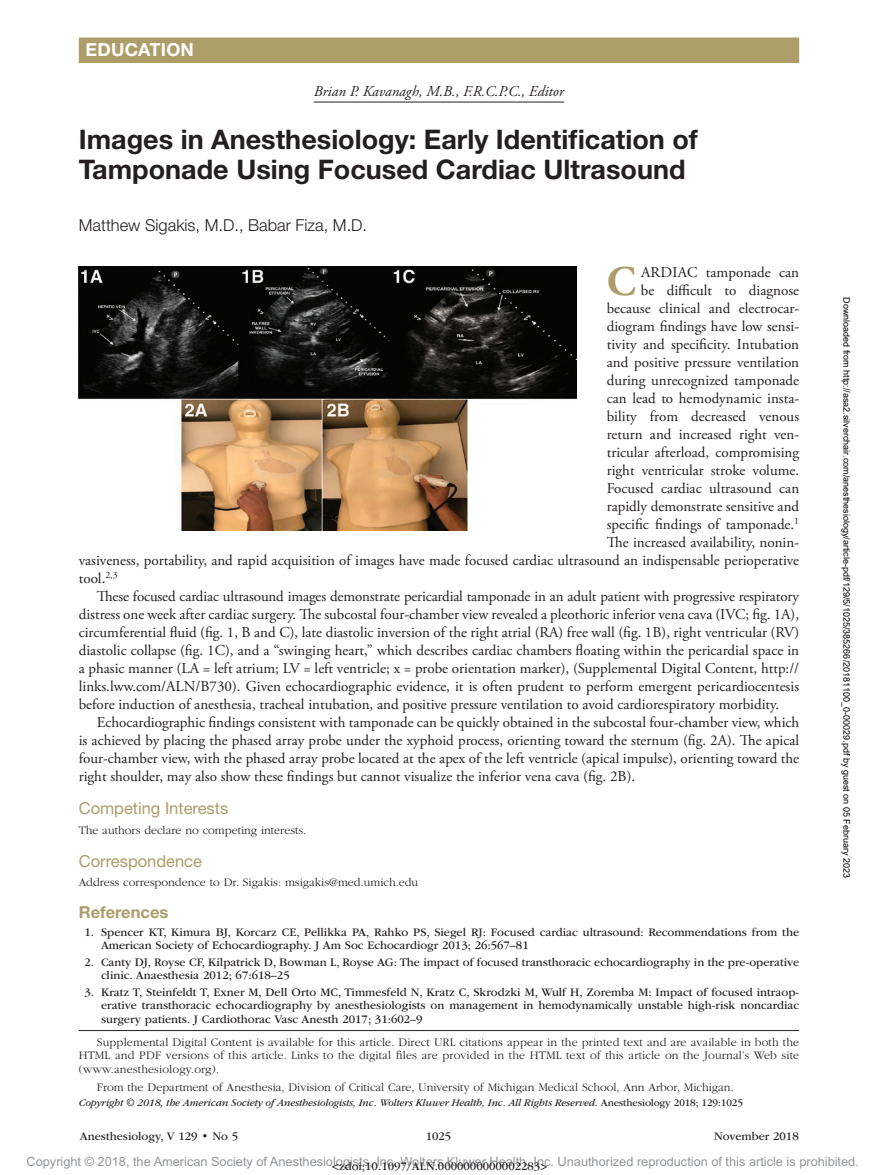
<style>
.page{position:relative;width:878px;height:1175px;background:#fff}
.page>*{position:absolute;margin:0;border:0;box-sizing:border-box;transform-origin:0 0}
.t1{font:700 42.15px "Adobe Garamond Pro";color:#ac9d69}
.t2{font:700 27px/30px "Helvetica Neue LT Std";color:#231f20}
.t3{font:700 18px "Helvetica Neue LT Std";letter-spacing:.015em;color:#fff}
.t4{font:300 16.5px "Helvetica Neue LT Std";color:#231f20}
.t5{font:16.5px "Helvetica Neue LT Std";color:#ac9d69}
.t6{font:700 16.5px "Helvetica Neue LT Std";color:#ac9d69}
.t7{font:15px "Adobe Garamond Pro";color:#231f20}
.t8{font:italic 15px "Adobe Garamond Pro";color:#231f20}
.t9{font:12.75px "Arial MT Std";color:#939598}
.t10{font:12px/13.5px "ITC Garamond Std";color:#231f20}
.t11{font:300 12px/13.5px "ITC Garamond Std";color:#231f20;text-align:justify}
.t12{font:italic 10.5px "ITC Garamond Std";letter-spacing:-.01em;color:#231f20}
.t13{font:9px "Arial";color:#000}
.s1{font-style:normal}
</style>
<div class="page">
<hr style="left:314px;top:102px;width:250px;height:1px;background:#231f20">
<img style="left:79px;top:266px;width:497px;height:264px">
<hr style="left:79px;top:1030px;width:720px;height:1px;background:#231f20">
<div style="left:79px;top:38px;width:720px;height:25px;background:#ac9d69"></div>
<p class="t3" style="left:86px;top:38px;width:110px">EDUCATION</p>
<p class="t8" style="left:314px;top:83px;width:252px">Brian P. Kavanagh, M.B., F.R.C.P.C., Editor</p>
<h2 class="t2" style="left:79px;top:124px;width:620px">Images in Anesthesiology: Early Identification of<br>Tamponade Using Focused Cardiac Ultrasound</h2>
<p class="t4" style="left:79px;top:215px;width:290px">Matthew Sigakis, M.D., Babar Fiza, M.D.</p>
<h1 class="t1" style="left:606px;top:257px;width:31px">C</h1>
<p class="t7" style="left:641px;top:263px;width:160px">ARDIAC tamponade can</p>
<p class="t7" style="left:641px;top:281px;width:160px">be difficult to diagnose</p>
<p class="t7" style="left:606px;top:299px;width:194px">because clinical and electrocar-</p>
<p class="t7" style="left:606px;top:317px;width:194px">diogram findings have low sensi-</p>
<p class="t7" style="left:606px;top:335px;width:194px">tivity and specificity. Intubation</p>
<p class="t7" style="left:606px;top:353px;width:194px">and positive pressure ventilation</p>
<p class="t7" style="left:606px;top:371px;width:194px">during unrecognized tamponade</p>
<p class="t7" style="left:606px;top:389px;width:194px">can lead to hemodynamic insta-</p>
<p class="t7" style="left:606px;top:407px;width:194px">bility from decreased venous</p>
<p class="t7" style="left:606px;top:425px;width:194px">return and increased right ven-</p>
<p class="t7" style="left:606px;top:443px;width:194px">tricular afterload, compromising</p>
<p class="t7" style="left:606px;top:461px;width:194px">right ventricular stroke volume.</p>
<p class="t7" style="left:606px;top:479px;width:194px">Focused cardiac ultrasound can</p>
<p class="t7" style="left:606px;top:497px;width:194px">rapidly demonstrate sensitive and</p>
<p class="t7" style="left:606px;top:515px;width:194px">specific findings of tamponade.<sup>1</sup></p>
<p class="t7" style="left:606px;top:533px;width:194px">The increased availability, nonin-</p>
<p class="t7" style="left:79px;top:551px;width:722px">vasiveness, portability, and rapid acquisition of images have made focused cardiac ultrasound an indispensable perioperative</p>
<p class="t7" style="left:79px;top:569px;width:40px">tool.<sup>2,3</sup></p>
<p class="t7" style="left:97px;top:587px;width:703px">These focused cardiac ultrasound images demonstrate pericardial tamponade in an adult patient with progressive respiratory</p>
<p class="t7" style="left:79px;top:605px;width:721px">distress one week after cardiac surgery. The subcostal four-chamber view revealed a pleothoric inferior vena cava (IVC; fig. 1A),</p>
<p class="t7" style="left:79px;top:623px;width:722px">circumferential fluid (fig. 1, B and C), late diastolic inversion of the right atrial (RA) free wall (fig. 1B), right ventricular (RV)</p>
<p class="t7" style="left:79px;top:641px;width:721px">diastolic collapse (fig. 1C), and a “swinging heart,” which describes cardiac chambers floating within the pericardial space in</p>
<p class="t7" style="left:79px;top:659px;width:722px">a phasic manner (LA = left atrium; LV = left ventricle; x = probe orientation marker), (Supplemental Digital Content, http://</p>
<p class="t7" style="left:79px;top:677px;width:722px">links.lww.com/ALN/B730). Given echocardiographic evidence, it is often prudent to perform emergent pericardiocentesis</p>
<p class="t7" style="left:79px;top:695px;width:702px">before induction of anesthesia, tracheal intubation, and positive pressure ventilation to avoid cardiorespiratory morbidity.</p>
<p class="t7" style="left:97px;top:713px;width:704px">Echocardiographic findings consistent with tamponade can be quickly obtained in the subcostal four-chamber view, which</p>
<p class="t7" style="left:79px;top:731px;width:722px">is achieved by placing the phased array probe under the xyphoid process, orienting toward the sternum (fig. 2A). The apical</p>
<p class="t7" style="left:79px;top:749px;width:722px">four-chamber view, with the phased array probe located at the apex of the left ventricle (apical impulse), orienting toward the</p>
<p class="t7" style="left:79px;top:767px;width:558px">right shoulder, may also show these findings but cannot visualize the inferior vena cava (fig. 2B).</p>
<p class="t5" style="left:79px;top:798px;width:151px">Competing Interests</p>
<p class="t11" style="left:79px;top:823px;width:229px">The authors declare no competing interests.</p>
<p class="t5" style="left:79px;top:851px;width:125px">Correspondence</p>
<p class="t11" style="left:79px;top:875px;width:341px">Address correspondence to Dr. Sigakis: msigakis@med.umich.edu</p>
<p class="t6" style="left:79px;top:901px;width:91px">References</p>
<p class="t10" style="left:101px;top:925px;width:699px;text-indent:-16px">1. Spencer KT, Kimura BJ, Korcarz CE, Pellikka PA, Rahko PS, Siegel RJ: Focused cardiac ultrasound: Recommendations from the<br>American Society of Echocardiography. J Am Soc Echocardiogr 2013; 26:567–81</p>
<p class="t10" style="left:101px;top:955px;width:699px;text-indent:-16px">2. Canty DJ, Royse CF, Kilpatrick D, Bowman L, Royse AG: The impact of focused transthoracic echocardiography in the pre-operative clinic. Anaesthesia 2012; 67:618–25</p>
<p class="t10" style="left:101px;top:985px;width:699px;text-align:justify;text-indent:-16px">3. Kratz T, Steinfeldt T, Exner M, Dell Orto MC, Timmesfeld N, Kratz C, Skrodzki M, Wulf H, Zoremba M: Impact of focused intraop&shy;erative transthoracic echocardiography by anesthesiologists on management in hemodynamically unstable high-risk noncardiac surgery patients. J Cardiothorac Vasc Anesth 2017; 31:602–9</p>
<p class="t11" style="left:79px;top:1035px;width:722px;text-indent:18px">Supplemental Digital Content is available for this article. Direct URL citations appear in the printed text and are available in both the HTML and PDF versions of this article. Links to the digital files are provided in the HTML text of this article on the Journal’s Web site (www.anesthesiology.org).</p>
<p class="t11" style="left:97px;top:1080px;width:638px">From the Department of Anesthesia, Division of Critical Care, University of Michigan Medical School, Ann Arbor, Michigan.</p>
<p class="t12" style="left:79px;top:1096px;width:665px">Copyright © 2018, the American Society of Anesthesiologists, Inc. Wolters Kluwer Health, Inc. All Rights Reserved. <span class="s1">Anesthesiology 2018; 129:1025</span></p>
<p class="t10" style="left:80px;top:1130px;width:160px">Anesthesiology, V 129 • No 5</p>
<p class="t10" style="left:426px;top:1130px;width:27px">1025</p>
<p class="t10" style="left:714px;top:1130px;width:86px">November 2018</p>
<p class="t13" style="left:850px;top:297px;width:582px;rotate:90deg">Downloaded from http://asa2.silverchair.com/anesthesiology/article-pdf/129/5/1025/385266/20181100_0-00029.pdf by guest on 05 February 2023</p>
<p class="t9" style="left:27px;top:1154px;width:833px">Copyright © 2018, the American Society of Anesthesiologists, Inc. Wolters Kluwer Health, Inc. Unauthorized reproduction of this article is prohibited.</p>
<p class="t10" style="left:332px;top:1159px;width:216px">&lt;zdoi;10.1097/ALN.0000000000002283&gt;</p>
</div>
